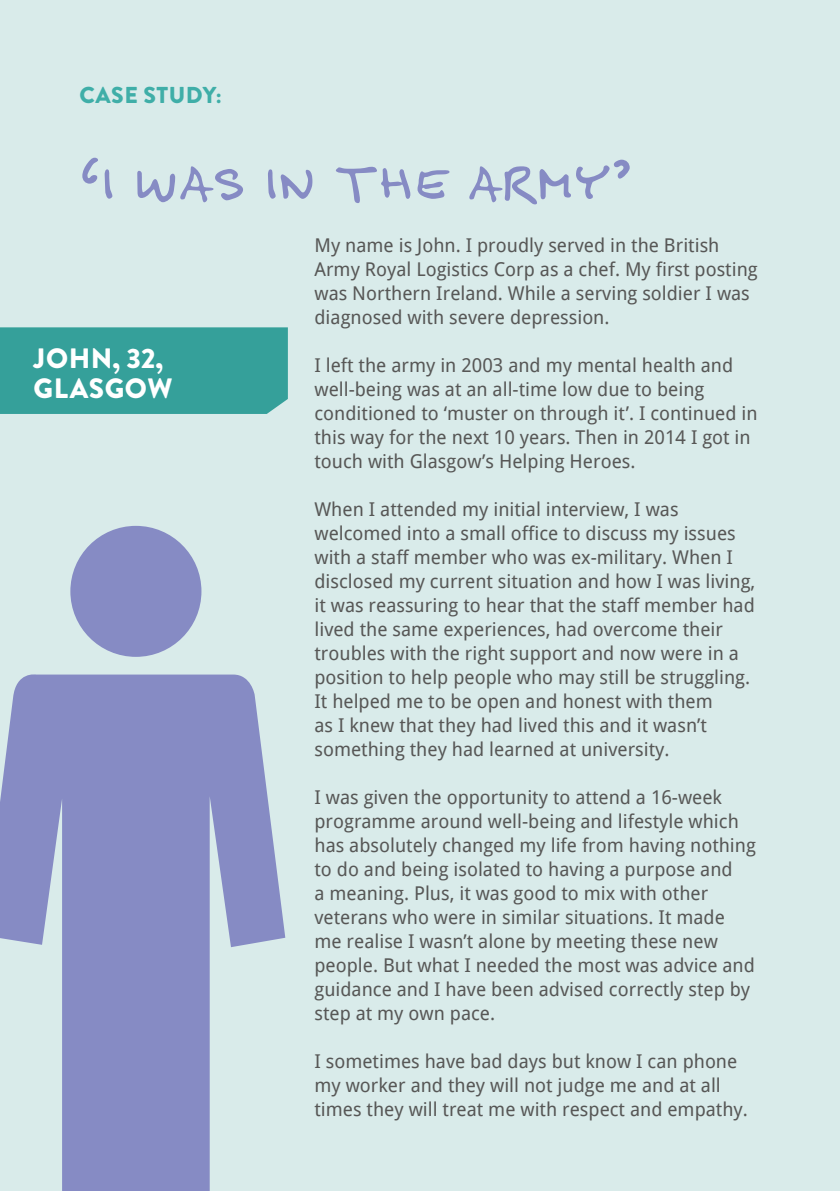
<style>
.page{position:relative;width:840px;height:1191px;background:#fff}
.page>*{position:absolute;margin:0;border:0;box-sizing:border-box;transform-origin:0 0}
.t1{font:72px "Felt Tip Senior";color:#868bc4}
.t2{font:900 28px/30px "Brandon Grotesque";letter-spacing:.02em;color:#fff}
.t3{font:900 23px "Brandon Grotesque";letter-spacing:.02em;color:#3faea8}
.t4{font:19px/24px "Droid Sans";color:#575756}
</style>
<div class="page">
<div style="left:0;top:0;width:839px;height:1191px;background:#d9ebea"></div>
<svg style="left:0;top:671px;width:285px;height:520px;background:#9ea7cf"></svg>
<div style="left:70px;top:526px;width:131px;height:131px;background:#868bc4;border-radius:50%"></div>
<div style="left:0;top:327px;width:288px;height:87px;background:#35a09a"></div>
<p class="t3" style="left:80px;top:79px;width:144px">CASE STUDY:</p>
<h1 class="t1" style="left:79px;top:149px;width:555px">‘I WAS IN THE ARMY’</h1>
<p class="t4" style="left:314px;top:233px;width:444px">My name is John. I proudly served in the British Army Royal Logistics Corp as a chef. My first posting was Northern Ireland. While a serving soldier I was diagnosed with severe depression.</p>
<p class="t4" style="left:314px;top:353px;width:444px">I left the army in 2003 and my mental health and well-being was at an all-time low due to being conditioned to ‘muster on through it’. I continued in this way for the next 10 years. Then in 2014 I got in touch with Glasgow’s Helping Heroes.</p>
<p class="t4" style="left:314px;top:497px;width:442px">When I attended my initial interview, I was welcomed into a small office to discuss my issues with a staff member who was ex-military. When I disclosed my current situation and how I was living, it was reassuring to hear that the staff member had lived the same experiences, had overcome their troubles with the right support and now were in a position to help people who may still be struggling.<br>It helped me to be open and honest with them<br>as I knew that they had lived this and it wasn’t something they had learned at university.</p>
<p class="t4" style="left:314px;top:785px;width:442px">I was given the opportunity to attend a 16-week programme around well-being and lifestyle which has absolutely changed my life from having nothing to do and being isolated to having a purpose and<br>a meaning. Plus, it was good to mix with other veterans who were in similar situations. It made me realise I wasn’t alone by meeting these new people. But what I needed the most was advice and guidance and I have been advised correctly step by step at my own pace.</p>
<p class="t4" style="left:314px;top:1049px;width:434px">I sometimes have bad days but know I can phone my worker and they will not judge me and at all times they will treat me with respect and empathy.</p>
<h2 class="t2" style="left:34px;top:344px;width:140px">JOHN, 32,<br>GLASGOW</h2>
</div>
